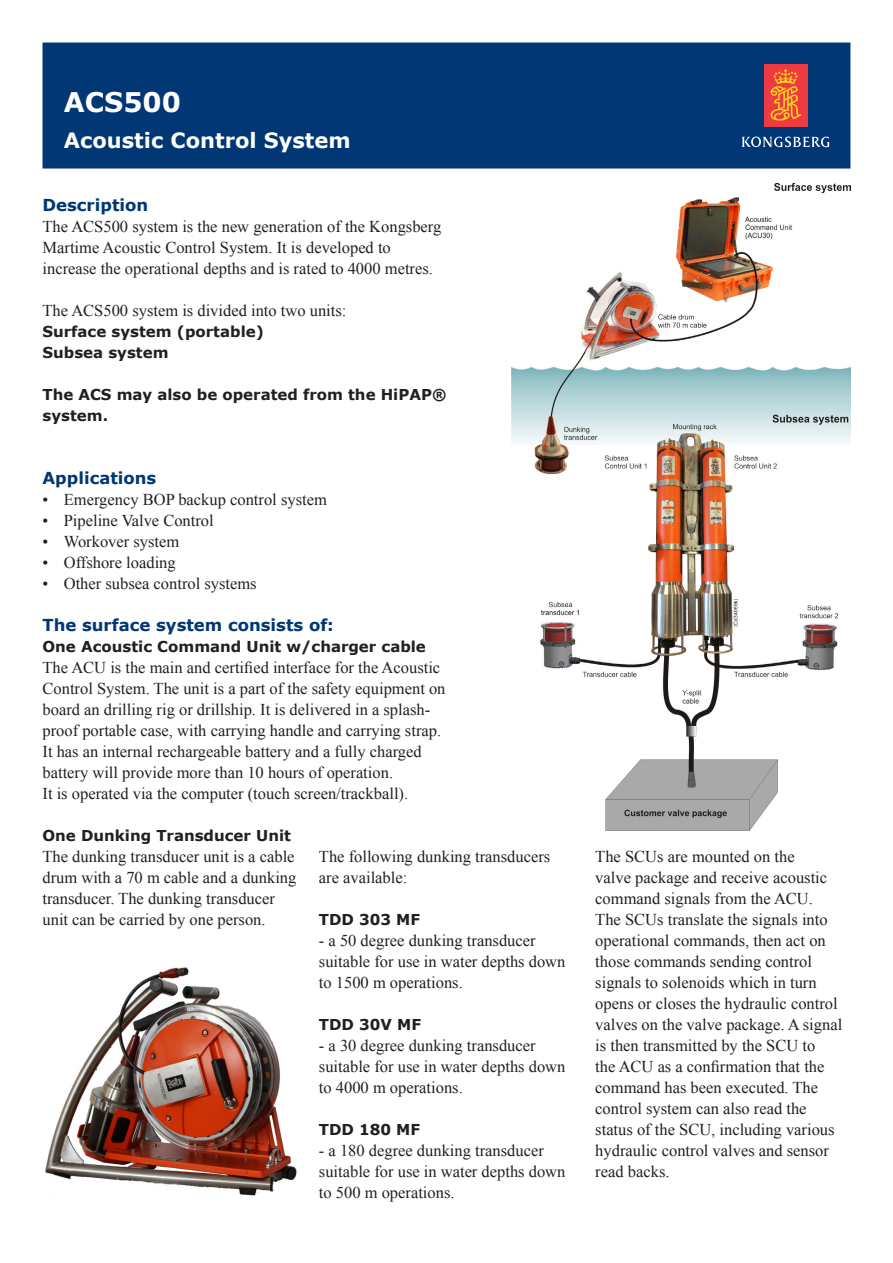
<style>
.page{position:relative;width:893px;height:1263px;background:#fff}
.page>*{position:absolute;margin:0;border:0;box-sizing:border-box;transform-origin:0 0}
.Title01{font:700 27px "Verdana";color:#fff}
.Title01-2{font:700 21px "Verdana";color:#fff}
.Normal_w_o_indent{font:16.5px/21px "Times New Roman";color:#231f20}
.Bullet{font:16.5px "Times New Roman";color:#231f20}
.Heading01{font:700 16.5px "Verdana";color:#013775}
.Heading02{font:700 15px/21px "Verdana";color:#231f20}
</style>
<div class="page">
<img style="left:511px;top:184px;width:339px;height:646px">
<div style="left:43px;top:43px;width:807px;height:126px;background:#013775;border:2px solid #013775"></div>
<div style="left:764px;top:64px;width:44px;height:62px;background:#ee3a41"></div>
<svg style="left:770px;top:69px;width:31px;height:52px"></svg>
<svg style="left:742px;top:136px;width:87px;height:11px"></svg>
<img style="left:45px;top:967px;width:252px;height:229px">
<p class="Title01" style="left:64px;top:83px;width:119px">ACS500</p>
<p class="Title01-2" style="left:64px;top:125px;width:288px">Acoustic Control System</p>
<p class="Heading01" style="left:43px;top:193px;width:107px">Description</p>
<p class="Normal_w_o_indent" style="left:43px;top:215px;width:400px">The ACS500 system is the new generation of the Kongsberg<br>Martime Acoustic Control System. It is developed to increase the operational depths and is rated to 4000 metres.</p>
<p class="Normal_w_o_indent" style="left:43px;top:299px;width:305px">The ACS500 system is divided into two units:</p>
<p class="Heading02" style="left:43px;top:320px;width:223px">Surface system (portable)</p>
<p class="Heading02" style="left:43px;top:341px;width:128px">Subsea system</p>
<p class="Heading02" style="left:43px;top:383px;width:405px">The ACS may also be operated from the HiPAP® system.</p>
<p class="Heading01" style="left:43px;top:466px;width:115px">Applications</p>
<p class="Bullet" style="left:43px;top:488px;width:286px">• Emergency BOP backup control system</p>
<p class="Bullet" style="left:43px;top:509px;width:173px">• Pipeline Valve Control</p>
<p class="Bullet" style="left:43px;top:530px;width:138px">• Workover system</p>
<p class="Bullet" style="left:43px;top:551px;width:135px">• Offshore loading</p>
<p class="Bullet" style="left:43px;top:572px;width:216px">• Other subsea control systems</p>
<p class="Heading01" style="left:43px;top:613px;width:293px">The surface system consists of:</p>
<p class="Heading02" style="left:43px;top:635px;width:385px">One Acoustic Command Unit w/charger cable</p>
<p class="Normal_w_o_indent" style="left:43px;top:656px;width:405px">The ACU is the main and certified interface for the Acoustic Control System. The unit is a part of the safety equipment on board an drilling rig or drillship. It is delivered in a splash&shy;proof portable case, with carrying handle and carrying strap.<br>It has an internal rechargeable battery and a fully charged battery will provide more than 10 hours of operation.</p>
<p class="Normal_w_o_indent" style="left:43px;top:782px;width:367px">It is operated via the computer (touch screen/trackball).</p>
<p class="Heading02" style="left:43px;top:824px;width:250px">One Dunking Transducer Unit</p>
<p class="Normal_w_o_indent" style="left:43px;top:845px;width:255px">The dunking transducer unit is a cable drum with a 70 m cable and a dunking transducer. The dunking transducer unit can be carried by one person.</p>
<p class="Normal_w_o_indent" style="left:319px;top:845px;width:233px">The following dunking transducers are available:</p>
<p class="Heading02" style="left:319px;top:908px;width:103px">TDD 303 MF</p>
<p class="Normal_w_o_indent" style="left:319px;top:929px;width:248px">- a 50 degree dunking transducer suitable for use in water depths down to 1500 m operations.</p>
<p class="Heading02" style="left:319px;top:1013px;width:104px">TDD 30V MF</p>
<p class="Normal_w_o_indent" style="left:319px;top:1034px;width:248px">- a 30 degree dunking transducer suitable for use in water depths down to 4000 m operations.</p>
<p class="Heading02" style="left:319px;top:1118px;width:103px">TDD 180 MF</p>
<p class="Normal_w_o_indent" style="left:319px;top:1139px;width:248px">- a 180 degree dunking transducer suitable for use in water depths down to 500 m operations.</p>
<p class="Normal_w_o_indent" style="left:595px;top:845px;width:248px">The SCUs are mounted on the<br>valve package and receive acoustic command signals from the ACU.<br>The SCUs translate the signals into operational commands, then act on those commands sending control signals to solenoids which in turn opens or closes the hydraulic control valves on the valve package. A signal is then transmitted by the SCU to<br>the ACU as a confirmation that the command has been executed. The control system can also read the status of the SCU, including various hydraulic control valves and sensor read backs.</p>
</div>
